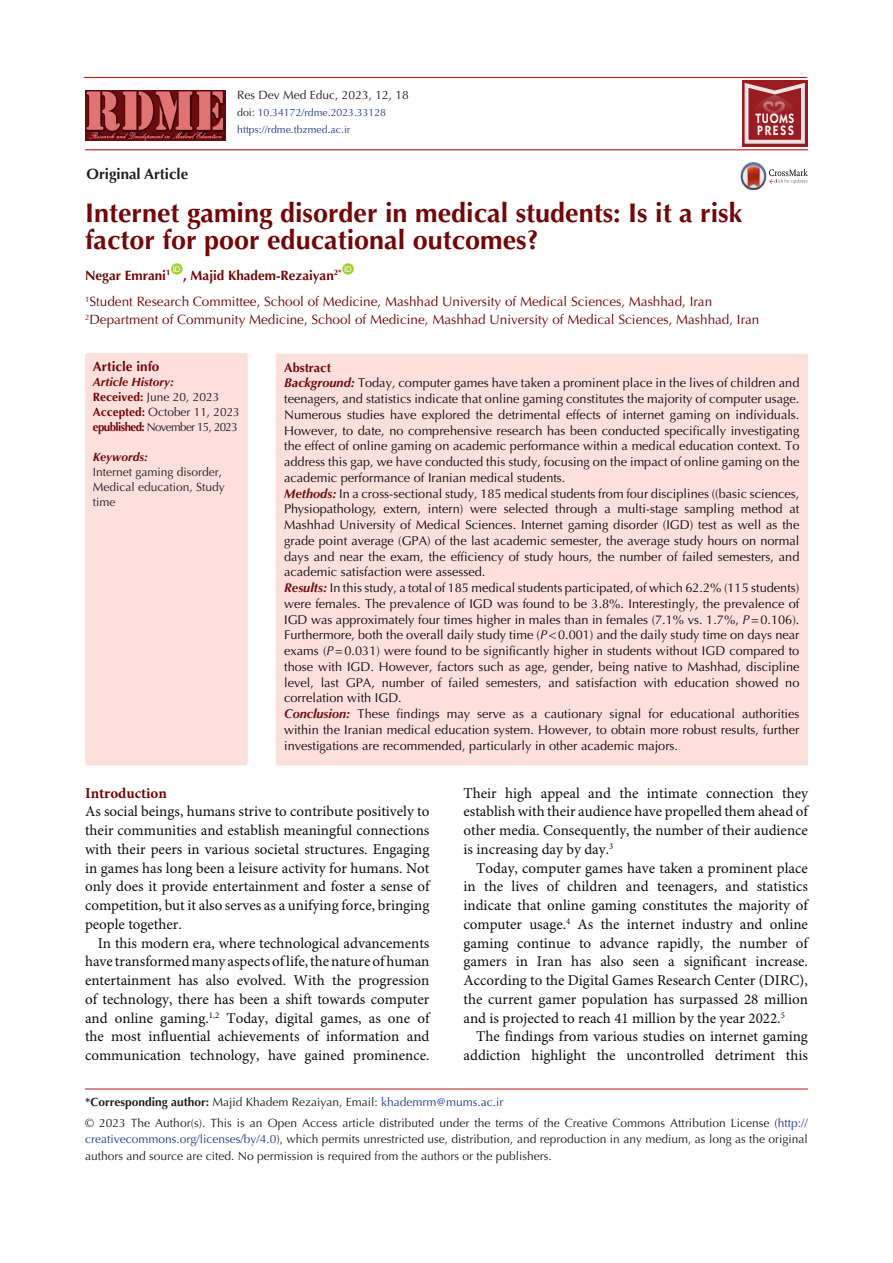
<style>
.page{position:relative;width:893px;height:1263px;background:#fff}
.page>*{position:absolute;margin:0;border:0;box-sizing:border-box;transform-origin:0 0}
.t1{font:700 27px/27px "Optima LT Std";color:#710709}
.t2{font:15px/18.8px "Minion Pro";color:#0d0d0d;text-align:justify}
.t3{font:700 15px "Optima LT Std";color:#231f20}
.t4{font:700 15px "Minion Pro";color:#710709}
.t5{font:600 13.65px/12px "ITC Kabel Std";letter-spacing:.11em;color:#fff;scale:.85 1}
.t6{font:13.5px "Optima LT Std";color:#710709}
.t7{font:700 13.5px "Optima LT Std";color:#710709}
.t8{font:12.75px/15.8px "Optima LT Std";color:#0d0d0d;text-align:justify}
.t9{font:700 12.75px "Optima LT Std";color:#710709}
.corresponding{font:12px/16.5px "Optima LT Std";color:#231f20;text-align:justify}
.corresponding-2{font:12px "Optima LT Std";letter-spacing:-.05em;color:#231f20;scale:.96 1}
.t10{font:italic 700 12px "Optima LT Std";color:#710709}
.t11{font:10.5px "Optima LT Std";color:#253f8e}
.t12{font:7.8px "Arial";color:#fff}
.s1{color:#231f20}
.s2{font-weight:700;color:#710709}
.s3{font-weight:700;font-style:italic;color:#710709}
.s4{font-weight:700;font-style:italic;color:#6f0d0e}
.s5{font-style:italic}
.s6{font-weight:700}
.s7{color:#253f8e}
</style>
<div class="page">
<hr style="left:85px;top:149px;width:723px;height:1px;background:#b4191e">
<hr style="left:85px;top:1089px;width:723px;height:1px;background:#b4191e">
<div style="left:171px;top:263px;width:12px;height:12px;background:#a6ce39;border-radius:50%"></div>
<div style="left:342px;top:263px;width:12px;height:12px;background:#a6ce39;border-radius:50%"></div>
<div style="left:86px;top:354px;width:161px;height:411px;background:#fddfdc;border-radius:3px"></div>
<div style="left:85px;top:353px;width:163px;height:412px;border:2px solid #fddfdc;border-radius:3px"></div>
<div style="left:276px;top:354px;width:532px;height:411px;background:#fddfdc"></div>
<img style="left:740px;top:162px;width:19px;height:18px">
<svg style="left:741px;top:163px;width:67px;height:27px"></svg>
<img style="left:86px;top:91px;width:140px;height:49px">
<svg style="left:742px;top:81px;width:65px;height:66px"></svg>
<svg style="left:745px;top:83px;width:60px;height:61px;background:#ae4f52"></svg>
<hr style="left:84px;top:77px;width:723px;height:1px;background:#b4191e">
<p class="t3" style="left:87px;top:165px;width:103px">Original Article</p>
<p class="corresponding" style="left:237px;top:87px;width:173px">Res Dev Med Educ, 2023, 12, 18</p>
<p class="t11" style="left:237px;top:107px;width:150px"><span class="s1">doi:</span> 10.34172/rdme.2023.33128</p>
<p class="t11" style="left:237px;top:124px;width:115px">https://rdme.tbzmed.ac.ir</p>
<p class="t5" style="left:755px;top:112px;width:47px">TUOMS<br>PRESS</p>
<p class="t1" style="left:85px;top:200px;width:659px">Internet gaming disorder in medical students: Is it a risk factor for poor educational outcomes?</p>
<p class="t7" style="left:85px;top:267px;width:87px">Negar Emrani<sup>1</sup></p>
<p class="t12" style="left:344px;top:264px;width:9px">ID</p>
<p class="t6" style="left:85px;top:294px;width:629px"><sup>1</sup>Student Research Committee, School of Medicine, Mashhad University of Medical Sciences, Mashhad, Iran</p>
<p class="t6" style="left:85px;top:312px;width:676px"><sup>2</sup>Department of Community Medicine, School of Medicine, Mashhad University of Medical Sciences, Mashhad, Iran</p>
<p class="t12" style="left:173px;top:264px;width:9px">ID</p>
<p class="t7" style="left:183px;top:267px;width:160px">, Majid Khadem-Rezaiyan<sup>2*</sup></p>
<p class="t7" style="left:93px;top:358px;width:68px">Article info</p>
<p class="t10" style="left:93px;top:375px;width:83px">Article History:</p>
<p class="corresponding" style="left:93px;top:389px;width:128px"><span class="s2">Received:</span> June 20, 2023</p>
<p class="corresponding" style="left:93px;top:404px;width:148px"><span class="s2">Accepted:</span> October 11, 2023</p>
<p class="corresponding-2" style="left:93px;top:420px;width:152px"><span class="s2">epublished:</span> November 15, 2023</p>
<p class="t10" style="left:93px;top:450px;width:57px">Keywords:</p>
<p class="corresponding" style="left:93px;top:464px;width:134px;line-height:15px;text-align:left">Internet gaming disorder,<br>Medical education, Study time</p>
<p class="t9" style="left:284px;top:360px;width:48px">Abstract</p>
<p class="t8" style="left:284px;top:375px;width:517px"><span class="s3">Background:</span> Today, computer games have taken a prominent place in the lives of children and teenagers, and statistics indicate that online gaming constitutes the majority of computer usage.<br>Numerous studies have explored the detrimental effects of internet gaming on individuals.<br>However, to date, no comprehensive research has been conducted specifically investigating the effect of online gaming on academic performance within a medical education context. To address this gap, we have conducted this study, focusing on the impact of online gaming on the academic performance of Iranian medical students.</p>
<p class="t8" style="left:284px;top:486px;width:517px"><span class="s4">Methods:</span> In a cross-sectional study, 185 medical students from four disciplines ((basic sciences, Physiopathology, extern, intern) were selected through a multi-stage sampling method at Mashhad University of Medical Sciences. Internet gaming disorder (IGD) test as well as the grade point average (GPA) of the last academic semester, the average study hours on normal days and near the exam, the efficiency of study hours, the number of failed semesters, and academic satisfaction were assessed.</p>
<p class="t8" style="left:284px;top:580px;width:517px"><span class="s4">Results:</span> In this study, a total of 185 medical students participated, of which 62.2% (115 students) were females. The prevalence of IGD was found to be 3.8%. Interestingly, the prevalence of IGD was approximately four times higher in males than in females (7.1% vs. 1.7%, <span class="s5">P</span>=0.106).<br>Furthermore, both the overall daily study time (<span class="s5">P</span>&lt;0.001) and the daily study time on days near exams (<span class="s5">P</span>=0.031) were found to be significantly higher in students without IGD compared to those with IGD. However, factors such as age, gender, being native to Mashhad, discipline level, last GPA, number of failed semesters, and satisfaction with education showed no correlation with IGD.</p>
<p class="t8" style="left:284px;top:706px;width:517px"><span class="s4">Conclusion:</span> These findings may serve as a cautionary signal for educational authorities within the Iranian medical education system. However, to obtain more robust results, further investigations are recommended, particularly in other academic majors.</p>
<p class="t2" style="left:463px;top:784px;width:346px">Their high appeal and the intimate connection they establish with their audience have propelled them ahead of other media. Consequently, the number of their audience is increasing day by day.<sup>3</sup></p>
<p class="t2" style="left:463px;top:859px;width:346px;text-indent:13px">Today, computer games have taken a prominent place in the lives of children and teenagers, and statistics indicate that online gaming constitutes the majority of computer usage.<sup>4</sup> As the internet industry and online gaming continue to advance rapidly, the number of gamers in Iran has also seen a significant increase.<br>According to the Digital Games Research Center (DIRC), the current gamer population has surpassed 28 million and is projected to reach 41 million by the year 2022.<sup>5</sup></p>
<p class="t2" style="left:463px;top:1028px;width:346px;text-align:right">The findings from various studies on internet gaming addiction highlight the uncontrolled detriment this</p>
<p class="corresponding" style="left:85px;top:1094px;width:420px"><span class="s6">*Corresponding author:</span> Majid Khadem Rezaiyan, Email: <span class="s7">khademrm@mums.ac.ir</span></p>
<p class="corresponding" style="left:85px;top:1114px;width:724px">© 2023 The Author(s). This is an Open Access article distributed under the terms of the Creative Commons Attribution License (<span class="s7">http:// creativecommons.org/licenses/by/4.0</span>), which permits unrestricted use, distribution, and reproduction in any medium, as long as the original authors and source are cited. No permission is required from the authors or the publishers.</p>
<p class="t4" style="left:85px;top:782px;width:83px">Introduction</p>
<p class="t2" style="left:85px;top:803px;width:346px">As social beings, humans strive to contribute positively to their communities and establish meaningful connections with their peers in various societal structures. Engaging in games has long been a leisure activity for humans. Not only does it provide entertainment and foster a sense of competition, but it also serves as a unifying force, bringing people together.</p>
<p class="t2" style="left:85px;top:934px;width:346px;text-indent:13px">In this modern era, where technological advancements have transformed many aspects of life, the nature of human entertainment has also evolved. With the progression of technology, there has been a shift towards computer and online gaming.<sup>1,2</sup> Today, digital games, as one of the most influential achievements of information and communication technology, have gained prominence.</p>
</div>
